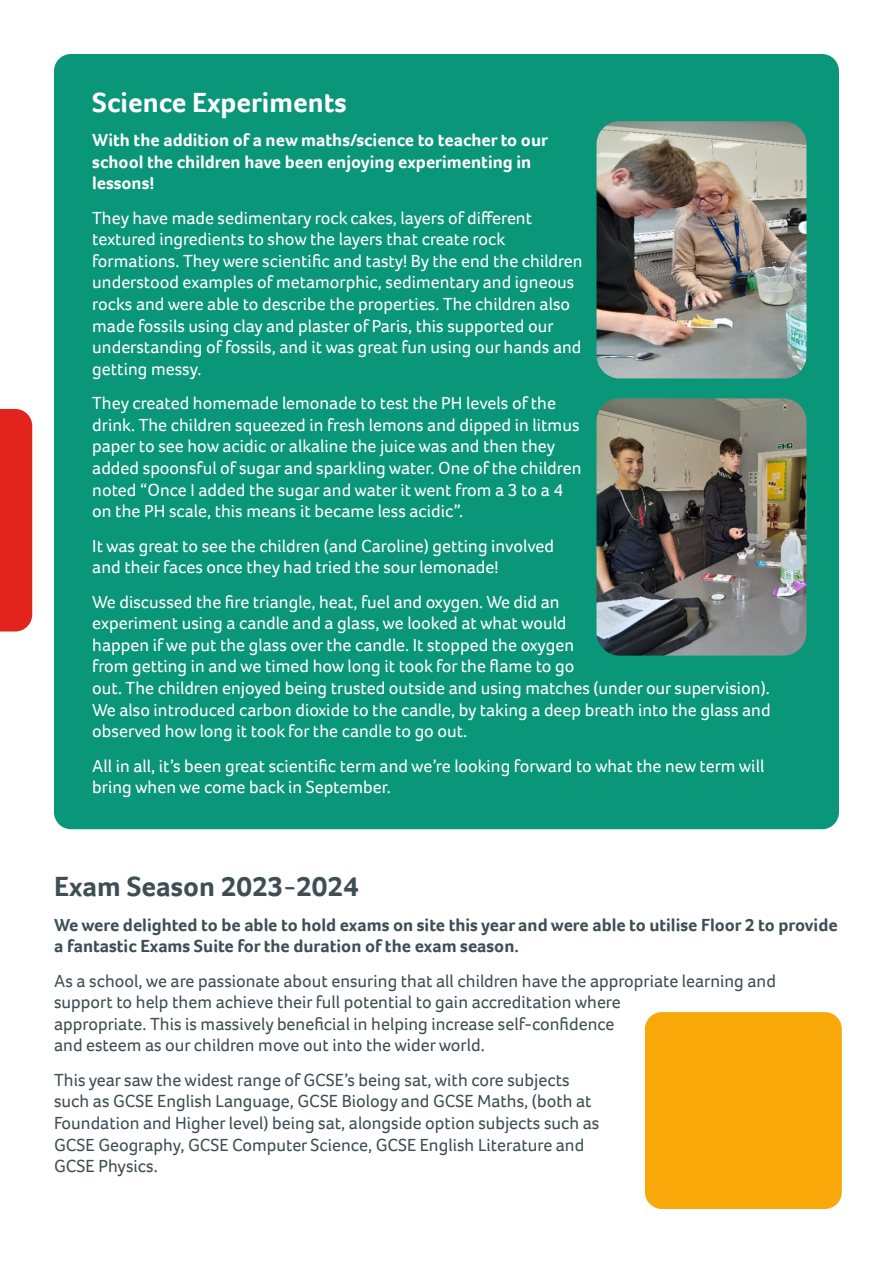
<style>
.page{position:relative;width:893px;height:1263px;background:#fff}
.page>*{position:absolute;margin:0;border:0;box-sizing:border-box;transform-origin:0 0}
.t1{font:700 28.5px "Foco";color:#3f4e55}
.t2{font:700 28.5px "Foco";color:#fff}
.t3{font:18px/21.6px "Foco";color:#fff}
.t4{font:18px/21.6px "Foco";color:#3f4e55}
.t5{font:700 18px/21.6px "Foco";color:#3f4e55}
.t6{font:700 18px/21.6px "Foco";color:#fff}
</style>
<div class="page">
<div style="left:54px;top:54px;width:785px;height:775px;background:#0a9678;border-radius:17px"></div>
<div style="left:0;top:409px;width:32px;height:222px;background:#e2241d"></div>
<div style="left:645px;top:1012px;width:197px;height:197px;background:#f8a909;border-radius:17px"></div>
<img style="left:596px;top:121px;width:210px;height:257px">
<img style="left:596px;top:398px;width:210px;height:258px">
<h1 class="t2" style="left:92px;top:83px;width:256px">Science Experiments</h1>
<p class="t6" style="left:92px;top:129px;width:457px">With the addition of a new maths/science to teacher to our school the children have been enjoying experimenting in lessons!</p>
<p class="t3" style="left:92px;top:207px;width:492px">They have made sedimentary rock cakes, layers of different textured ingredients to show the layers that create rock formations. They were scientific and tasty! By the end the children understood examples of metamorphic, sedimentary and igneous rocks and were able to describe the properties. The children also made fossils using clay and plaster of Paris, this supported our understanding of fossils, and it was great fun using our hands and getting messy.</p>
<p class="t3" style="left:92px;top:392px;width:491px">They created homemade lemonade to test the PH levels of the drink. The children squeezed in fresh lemons and dipped in litmus paper to see how acidic or alkaline the juice was and then they added spoonsful of sugar and sparkling water. One of the children noted “Once I added the sugar and water it went from a 3 to a 4 on the PH scale, this means it became less acidic”.</p>
<p class="t3" style="left:92px;top:534px;width:463px">It was great to see the children (and Caroline) getting involved and their faces once they had tried the sour lemonade!</p>
<p class="t3" style="left:92px;top:590px;width:680px">We discussed the fire triangle, heat, fuel and oxygen. We did an<br>experiment using a candle and a glass, we looked at what would<br>happen if we put the glass over the candle. It stopped the oxygen<br>from getting in and we timed how long it took for the flame to go<br>out. The children enjoyed being trusted outside and using matches (under our supervision).<br>We also introduced carbon dioxide to the candle, by taking a deep breath into the glass and observed how long it took for the candle to go out.</p>
<p class="t3" style="left:92px;top:754px;width:674px">All in all, it’s been great scientific term and we’re looking forward to what the new term will bring when we come back in September.</p>
<h1 class="t1" style="left:54px;top:868px;width:306px">Exam Season 2023-2024</h1>
<p class="t5" style="left:54px;top:913px;width:785px">We were delighted to be able to hold exams on site this year and were able to utilise Floor 2 to provide a fantastic Exams Suite for the duration of the exam season.</p>
<p class="t4" style="left:54px;top:969px;width:723px">As a school, we are passionate about ensuring that all children have the appropriate learning and support to help them achieve their full potential to gain accreditation where<br>appropriate. This is massively beneficial in helping increase self-confidence<br>and esteem as our children move out into the wider world.</p>
<p class="t4" style="left:54px;top:1069px;width:547px">This year saw the widest range of GCSE’s being sat, with core subjects such as GCSE English Language, GCSE Biology and GCSE Maths, (both at Foundation and Higher level) being sat, alongside option subjects such as GCSE Geography, GCSE Computer Science, GCSE English Literature and GCSE Physics.</p>
</div>
